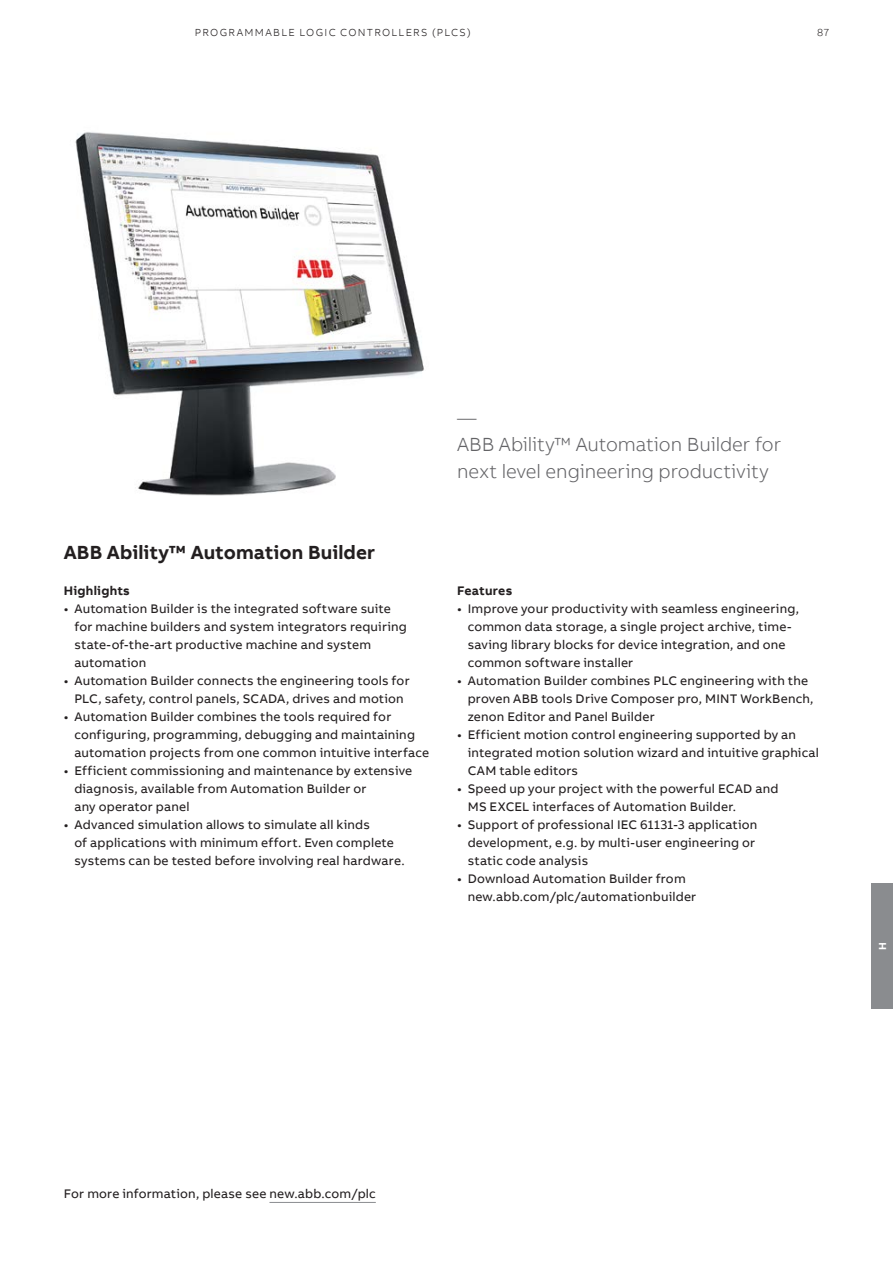
<style>
.page{position:relative;width:893px;height:1263px;background:#fff}
.page>*{position:absolute;margin:0;border:0;box-sizing:border-box;transform-origin:0 0}
.t1{font:300 19.5px/27px "AB Bvoice";letter-spacing:-.005em;color:#636366}
.t2{font:700 19.5px "AB Bvoice";letter-spacing:.005em;color:#231f20}
.t3{font:12.75px/18px "AB Bvoice";letter-spacing:.015em;color:#231f20}
.t4{font:700 12.75px "AB Bvoice";letter-spacing:.02em;color:#231f20}
.t5{font:300 10.5px "AB Bvoice";letter-spacing:.12em;color:#231f20}
.t6{font:700 10.5px "AB Bvoice";color:#fff}
</style>
<div class="page">
<hr style="left:269px;top:1202px;width:107px;height:1px;background:#8a8c8f">
<img style="left:75px;top:132px;width:349px;height:364px">
<div style="left:872px;top:883px;width:21px;height:126px;background:#8a8c8f"></div>
<p class="t5" style="left:195px;top:26px;width:277px">PROGRAMMABLE LOGIC CONTROLLERS (PLCS)</p>
<p class="t5" style="left:817px;top:26px;width:14px">87</p>
<h1 class="t2" style="left:64px;top:540px;width:313px">ABB Ability™ Automation Builder</h1>
<p class="t4" style="left:64px;top:582px;width:68px">Highlights</p>
<p class="t3" style="left:74px;top:600px;width:334px;text-indent:-11px">• Automation Builder is the integrated software suite for machine builders and system integrators requiring state-of-the-art productive machine and system automation</p>
<p class="t3" style="left:64px;top:672px;width:347px;text-align:center">• Automation Builder connects the engineering tools for<br>PLC, safety, control panels, SCADA, drives and motion</p>
<p class="t3" style="left:74px;top:708px;width:356px;text-indent:-11px">• Automation Builder combines the tools required for configuring, programming, debugging and maintaining automation projects from one common intuitive interface</p>
<p class="t3" style="left:74px;top:762px;width:339px;text-indent:-11px">• Efficient commissioning and maintenance by extensive diagnosis, available from Automation Builder or<br>any operator panel</p>
<p class="t3" style="left:74px;top:816px;width:332px;text-indent:-11px">• Advanced simulation allows to simulate all kinds<br>of applications with minimum effort. Even complete systems can be tested before involving real hardware.</p>
<h1 class="t1" style="left:457px;top:404px;width:325px">—<br>ABB Ability™ Automation Builder for next level engineering productivity</h1>
<p class="t4" style="left:457px;top:582px;width:57px">Features</p>
<p class="t3" style="left:468px;top:600px;width:333px;text-indent:-11px">• Improve your productivity with seamless engineering, common data storage, a single project archive, time&shy;saving library blocks for device integration, and one common software installer</p>
<p class="t3" style="left:468px;top:672px;width:347px;text-indent:-11px">• Automation Builder combines PLC engineering with the proven ABB tools Drive Composer pro, MINT WorkBench, zenon Editor and Panel Builder</p>
<p class="t3" style="left:468px;top:726px;width:353px;text-indent:-11px">• Efficient motion control engineering supported by an integrated motion solution wizard and intuitive graphical<br>CAM table editors</p>
<p class="t3" style="left:468px;top:780px;width:312px;text-indent:-11px">• Speed up your project with the powerful ECAD and<br>MS EXCEL interfaces of Automation Builder.</p>
<p class="t3" style="left:468px;top:816px;width:291px;text-indent:-11px">• Support of professional IEC 61131-3 application development, e.g. by multi-user engineering or static code analysis</p>
<p class="t3" style="left:468px;top:870px;width:230px;text-indent:-11px">• Download Automation Builder from new.abb.com/plc/automationbuilder</p>
<p class="t6" style="left:876px;top:950px;width:9px;rotate:-90deg">H</p>
<p class="t3" style="left:64px;top:1185px;width:314px">For more information, please see new.abb.com/plc</p>
</div>
